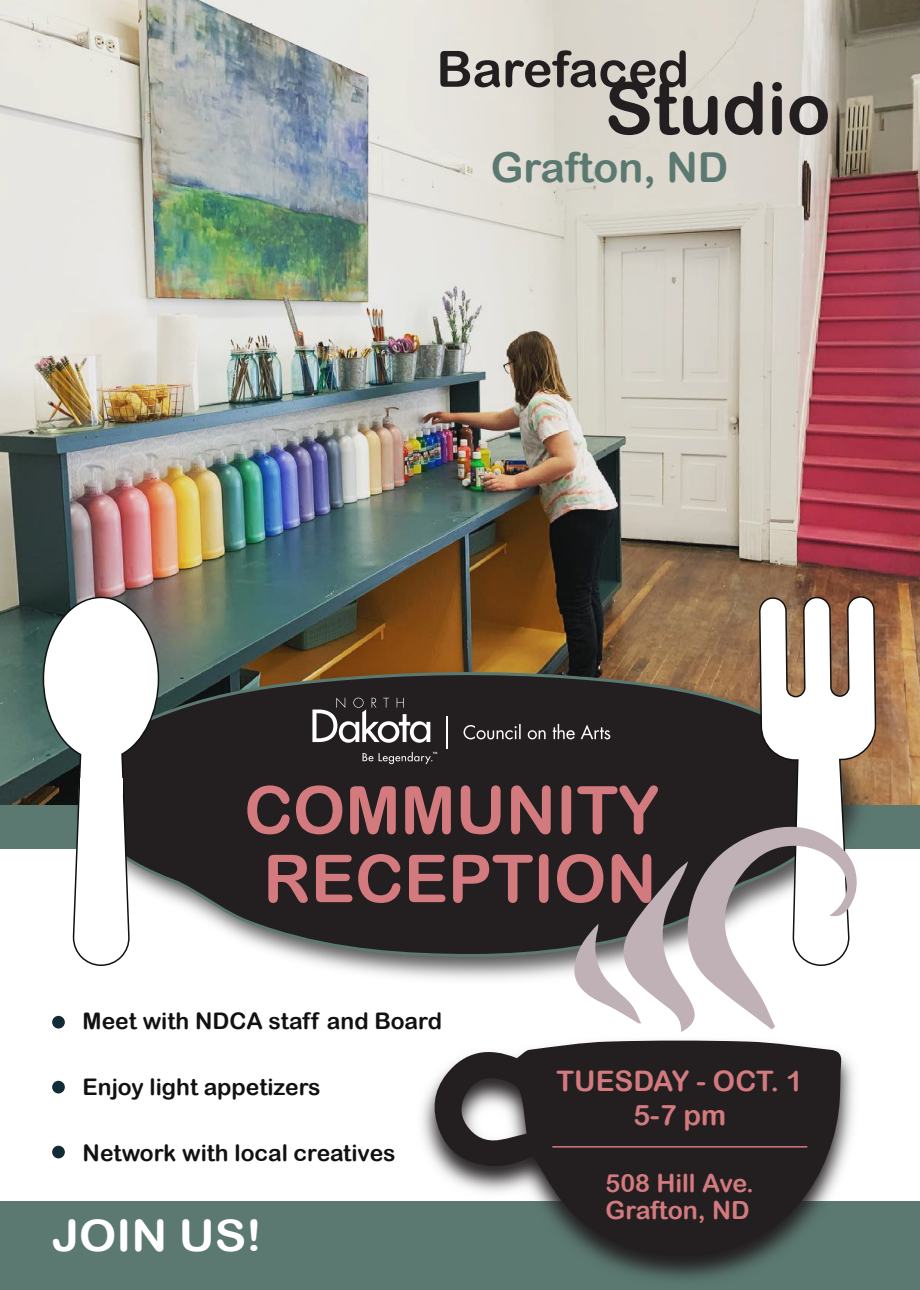
<style>
.page{position:relative;width:920px;height:1290px;background:#fff}
.page>*{position:absolute;margin:0;border:0;box-sizing:border-box;transform-origin:0 0}
.t1{font:72.15px "Arial Rounded MT Bold";color:#231f20}
.t2{font:66.15px/68.6px "Arial Rounded MT Bold";color:#d37a7e}
.t3{font:50.1px "Arial Rounded MT Bold";color:#231f20}
.t4{font:43.35px "Arial Rounded MT Bold";color:#fff;scale:1.09 1}
.t5{font:41.25px "Arial Rounded MT Bold";color:#5b7971}
.t6{font:28.2px/33.9px "Arial Rounded MT Bold";color:#d37a7e;text-align:center}
.t7{font:25.05px/26.8px "Arial Rounded MT Bold";color:#d37a7e}
.t8{font:22.8px "Arial Rounded MT Bold";color:#0f1210}
</style>
<div class="page">
<img style="left:0;top:0;width:920px;height:804px">
<div style="left:0;top:804px;width:920px;height:44px;background:#5b7971"></div>
<div style="left:0;top:1201px;width:920px;height:89px;background:#5b7971"></div>
<div style="left:52px;top:1015px;width:13px;height:13px;background:#122c37;border-radius:50%"></div>
<div style="left:52px;top:1080px;width:13px;height:13px;background:#122c37;border-radius:50%"></div>
<div style="left:52px;top:1145px;width:13px;height:13px;background:#122c37;border-radius:50%"></div>
<img style="left:160px;top:660px;width:303px;height:319px">
<svg style="left:160px;top:669px;width:303px;height:289px;background:#383434"></svg>
<hr style="left:446px;top:716px;width:1px;height:32px;background:#fff">
<svg style="left:363px;top:753px;width:10px;height:8px"></svg>
<svg style="left:312px;top:697px;width:118px;height:45px"></svg>
<svg style="left:379px;top:752px;width:58px;height:12px"></svg>
<svg style="left:42px;top:596px;width:118px;height:370px"></svg>
<div style="left:80px;top:778px;width:42px;height:16px;background:#fff"></div>
<img style="left:422px;top:1055px;width:432px;height:225px">
<svg style="left:432px;top:1040px;width:410px;height:216px;fill:#231f20"></svg>
<svg style="left:463px;top:595px;width:414px;height:437px"></svg>
<hr style="left:552px;top:1146px;width:255px;height:1px;background:#d37a7e">
<h3 class="t3" style="left:436px;top:39px;width:254px">Barefaced</h3>
<h1 class="t1" style="left:605px;top:66px;width:227px">Studio</h1>
<h3 class="t5" style="left:491px;top:143px;width:239px">Grafton, ND</h3>
<h2 class="t2" style="left:244px;top:775px;width:417px">COMMUNITY<br>RECEPTION</h2>
<p class="t8" style="left:83px;top:1007px;width:361px">Meet with NDCA staff and Board</p>
<p class="t8" style="left:83px;top:1073px;width:240px">Enjoy light appetizers</p>
<p class="t8" style="left:83px;top:1139px;width:315px">Network with local creatives</p>
<h3 class="t4" style="left:52px;top:1209px;width:194px">JOIN US!</h3>
<p class="t6" style="left:557px;top:1063px;width:248px">TUESDAY - OCT. 1<br>5-7 pm</p>
<p class="t7" style="left:606px;top:1169px;width:150px">508 Hill Ave.<br>Grafton, ND</p>
</div>
